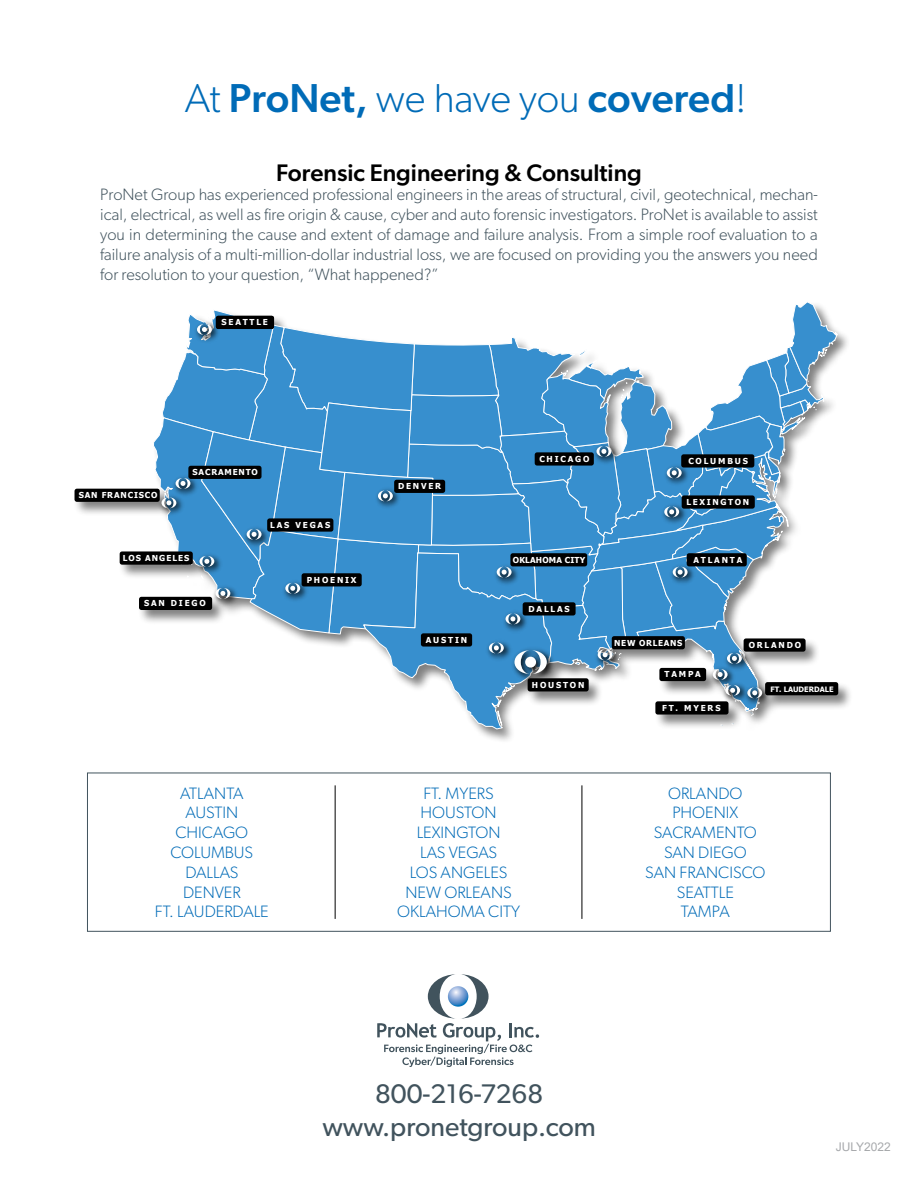
<style>
.page{position:relative;width:918px;height:1188px;background:#fff}
.page>*{position:absolute;margin:0;border:0;box-sizing:border-box;transform-origin:0 0}
.t1{font:500 40.5px "Gibson";color:#006bb7}
.t2{font:27px/32.4px "Gibson";color:#41535d;text-align:center}
.t3{font:500 24px "Gibson";color:#000}
.t4{font:300 16.5px/19.8px "Gibson";color:#41535d;text-align:justify}
.t5{font:300 16.5px/19.8px "Gibson";color:#006bb7;text-align:center}
.t6{font:12px "Arial";color:#a7a9ac}
.t7{font:700 8.25px "Tahoma";letter-spacing:.22em;color:#fff}
.t8{font:700 8.25px "Tahoma";letter-spacing:.1em;color:#fff}
.t9{font:700 8.25px "Tahoma";letter-spacing:.02em;color:#fff}
.t10{font:700 8.25px "Tahoma";letter-spacing:.12em;color:#fff}
.t11{font:700 8.25px "Tahoma";letter-spacing:.08em;color:#fff}
.t12{font:700 8.25px "Tahoma";letter-spacing:.2em;color:#fff}
.t13{font:700 7.35px "Tahoma";color:#fff}
.s1{font-weight:300}
</style>
<div class="page">
<svg style="left:153px;top:302px;width:685px;height:427px"></svg>
<div style="left:216px;top:316px;width:58px;height:13px;background:#000;border-radius:2px"></div>
<div style="left:267px;top:518px;width:66px;height:14px;background:#000;border-radius:2px"></div>
<div style="left:394px;top:480px;width:51px;height:13px;background:#000;border-radius:2px"></div>
<div style="left:120px;top:551px;width:73px;height:14px;background:#000;border-radius:2px"></div>
<div style="left:139px;top:597px;width:73px;height:13px;background:#000;border-radius:2px"></div>
<div style="left:302px;top:573px;width:60px;height:13px;background:#000;border-radius:2px"></div>
<div style="left:510px;top:553px;width:77px;height:13px;background:#000;border-radius:2px"></div>
<div style="left:523px;top:602px;width:53px;height:14px;background:#000;border-radius:2px"></div>
<div style="left:421px;top:633px;width:51px;height:14px;background:#000;border-radius:2px"></div>
<div style="left:528px;top:678px;width:61px;height:13px;background:#000;border-radius:2px"></div>
<div style="left:612px;top:636px;width:73px;height:13px;background:#000;border-radius:2px"></div>
<div style="left:659px;top:668px;width:47px;height:13px;background:#000;border-radius:2px"></div>
<div style="left:655px;top:701px;width:74px;height:14px;background:#000;border-radius:2px"></div>
<div style="left:765px;top:682px;width:73px;height:13px;background:#000;border-radius:2px"></div>
<div style="left:744px;top:638px;width:62px;height:14px;background:#000;border-radius:2px"></div>
<div style="left:687px;top:553px;width:60px;height:13px;background:#000;border-radius:2px"></div>
<div style="left:681px;top:454px;width:73px;height:14px;background:#000;border-radius:2px"></div>
<div style="left:682px;top:495px;width:73px;height:14px;background:#000;border-radius:2px"></div>
<div style="left:188px;top:466px;width:74px;height:13px;background:#000;border-radius:2px"></div>
<div style="left:75px;top:489px;width:85px;height:13px;background:#000;border-radius:2px"></div>
<div style="left:535px;top:452px;width:59px;height:14px;background:#000;border-radius:2px"></div>
<svg style="left:377px;top:974px;width:162px;height:93px"></svg>
<div style="left:87px;top:773px;width:744px;height:159px;border:1px solid #41535d"></div>
<hr style="left:335px;top:785px;width:1px;height:134px;background:#000">
<hr style="left:582px;top:785px;width:1px;height:134px;background:#000">
<h1 class="t1" style="left:185px;top:74px;width:564px"><span class="s1">At</span> ProNet, <span class="s1">we have you</span> covered<span class="s1">!</span></h1>
<h3 class="t3" style="left:276px;top:158px;width:367px">Forensic Engineering &amp; Consulting</h3>
<p class="t4" style="left:100px;top:185px;width:719px">ProNet Group has experienced professional engineers in the areas of structural, civil, geotechnical, mechan&shy;ical, electrical, as well as fire origin &amp; cause, cyber and auto forensic investigators. ProNet is available to assist you in determining the cause and extent of damage and failure analysis. From a simple roof evaluation to a failure analysis of a multi-million-dollar industrial loss, we are focused on providing you the answers you need for resolution to your question, “What happened?”</p>
<p class="t7" style="left:221px;top:316px;width:48px">SEATTLE</p>
<p class="t8" style="left:79px;top:489px;width:80px">SAN FRANCISCO</p>
<p class="t8" style="left:193px;top:466px;width:67px">SACRAMENTO</p>
<p class="t10" style="left:123px;top:552px;width:68px">LOS ANGELES</p>
<p class="t7" style="left:144px;top:597px;width:63px">SAN DIEGO</p>
<p class="t7" style="left:270px;top:519px;width:61px">LAS VEGAS</p>
<p class="t7" style="left:307px;top:574px;width:51px">PHOENIX</p>
<p class="t7" style="left:398px;top:480px;width:45px">DENVER</p>
<p class="t7" style="left:426px;top:634px;width:43px">AUSTIN</p>
<p class="t7" style="left:539px;top:453px;width:52px">CHICAGO</p>
<p class="t7" style="left:688px;top:455px;width:61px">COLUMBUS</p>
<p class="t12" style="left:686px;top:496px;width:64px">LEXINGTON</p>
<p class="t9" style="left:513px;top:554px;width:74px">OKLAHOMA CITY</p>
<p class="t7" style="left:693px;top:554px;width:50px">ATLANTA</p>
<p class="t7" style="left:529px;top:603px;width:43px">DALLAS</p>
<p class="t7" style="left:532px;top:679px;width:54px">HOUSTON</p>
<p class="t11" style="left:614px;top:637px;width:70px">NEW ORLEANS</p>
<p class="t7" style="left:665px;top:669px;width:38px">TAMPA</p>
<p class="t7" style="left:662px;top:702px;width:60px">FT. MYERS</p>
<p class="t7" style="left:749px;top:639px;width:54px">ORLANDO</p>
<p class="t13" style="left:770px;top:684px;width:65px">FT. LAUDERDALE</p>
<p class="t5" style="left:155px;top:783px;width:115px">ATLANTA<br>AUSTIN<br>CHICAGO<br>COLUMBUS<br>DALLAS<br>DENVER<br>FT. LAUDERDALE</p>
<p class="t5" style="left:397px;top:783px;width:124px">FT. MYERS<br>HOUSTON<br>LEXINGTON<br>LAS VEGAS<br>LOS ANGELES<br>NEW ORLEANS<br>OKLAHOMA CITY</p>
<p class="t5" style="left:645px;top:783px;width:122px">ORLANDO<br>PHOENIX<br>SACRAMENTO<br>SAN DIEGO<br>SAN FRANCISCO<br>SEATTLE<br>TAMPA</p>
<h2 class="t2" style="left:322px;top:1077px;width:275px">800-216-7268 www.pronetgroup.com</h2>
<p class="t6" style="left:836px;top:1139px;width:57px">JULY2022</p>
</div>
